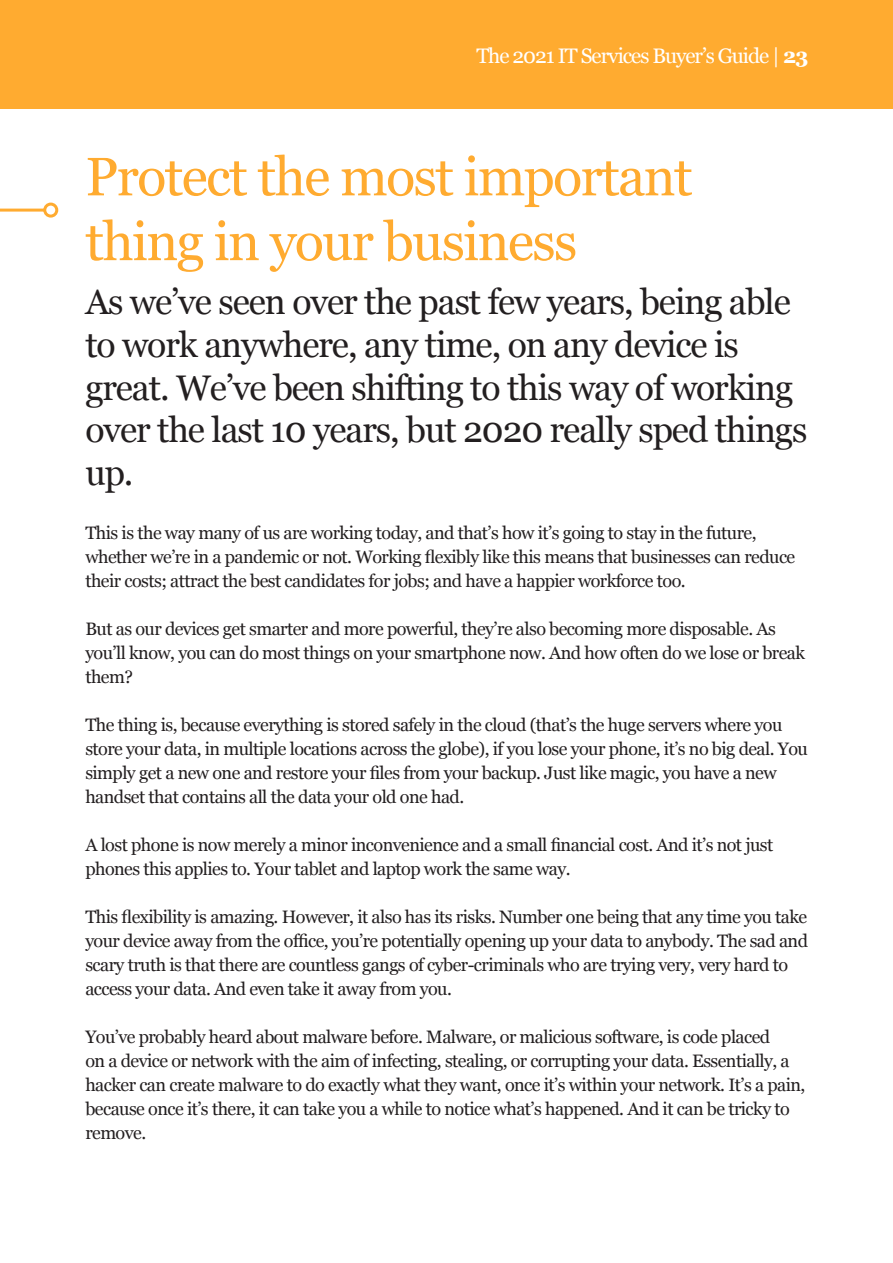
<style>
.page{position:relative;width:893px;height:1263px;background:#fff}
.page>*{position:absolute;margin:0;border:0;box-sizing:border-box;transform-origin:0 0}
.t1{font:54px/64.8px "Georgia";letter-spacing:-.03em;color:#ffab30}
.t2{font:35.55px/42.6px "Georgia";letter-spacing:-.03em;color:#231f20}
.t3{font:21px "Georgia";letter-spacing:-.05em;color:#fff}
.t4{font:18px/24px "Georgia";letter-spacing:-.03em;color:#231f20}
.s1{font-weight:700}
</style>
<div class="page">
<hr style="left:0;top:0;width:1px;height:1263px;background:#0d75bd">
<hr style="left:0;top:209px;width:45px;height:3px;background:#ffab30">
<div style="left:43px;top:203px;width:15px;height:15px;border:3px solid #ffab30;border-radius:50%"></div>
<div style="left:0;top:0;width:893px;height:108px;background:#ffab30"></div>
<p class="t3" style="left:476px;top:40px;width:334px">The 2021 IT Services Buyer’s Guide | <span class="s1">23</span></p>
<h1 class="t1" style="left:85px;top:142px;width:609px">Protect the most important thing in your business</h1>
<h2 class="t2" style="left:85px;top:279px;width:723px">As we’ve seen over the past few years, being able to work anywhere, any time, on any device is great. We’ve been shifting to this way of working over the last 10 years, but 2020 really sped things up.</h2>
<p class="t4" style="left:85px;top:520px;width:711px">This is the way many of us are working today, and that’s how it’s going to stay in the future, whether we’re in a pandemic or not. Working flexibly like this means that businesses can reduce their costs; attract the best candidates for jobs; and have a happier workforce too.</p>
<p class="t4" style="left:85px;top:616px;width:721px">But as our devices get smarter and more powerful, they’re also becoming more disposable. As you’ll know, you can do most things on your smartphone now. And how often do we lose or break them?</p>
<p class="t4" style="left:85px;top:712px;width:724px">The thing is, because everything is stored safely in the cloud (that’s the huge servers where you store your data, in multiple locations across the globe), if you lose your phone, it’s no big deal. You simply get a new one and restore your files from your backup. Just like magic, you have a new handset that contains all the data your old one had.</p>
<p class="t4" style="left:85px;top:832px;width:690px">A lost phone is now merely a minor inconvenience and a small financial cost. And it’s not just phones this applies to. Your tablet and laptop work the same way.</p>
<p class="t4" style="left:85px;top:904px;width:724px">This flexibility is amazing. However, it also has its risks. Number one being that any time you take your device away from the office, you’re potentially opening up your data to anybody. The sad and scary truth is that there are countless gangs of cyber-criminals who are trying very, very hard to access your data. And even take it away from you.</p>
<p class="t4" style="left:85px;top:1024px;width:722px">You’ve probably heard about malware before. Malware, or malicious software, is code placed<br>on a device or network with the aim of infecting, stealing, or corrupting your data. Essentially, a hacker can create malware to do exactly what they want, once it’s within your network. It’s a pain, because once it’s there, it can take you a while to notice what’s happened. And it can be tricky to remove.</p>
</div>
